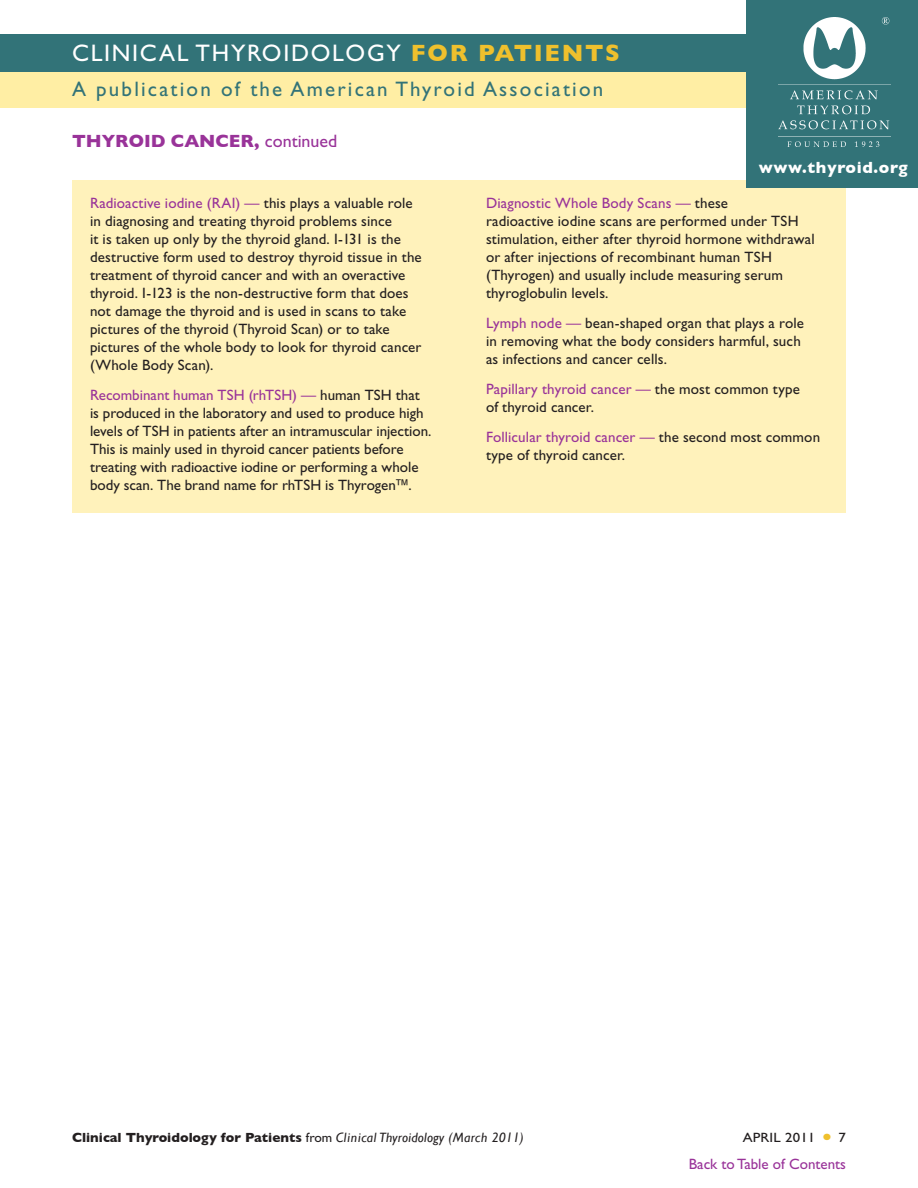
<style>
.page{position:relative;width:918px;height:1188px;background:#fff}
.page>*{position:absolute;margin:0;border:0;box-sizing:border-box;transform-origin:0 0}
.t1{font:24px "Gill Sans Std";letter-spacing:.07em;color:#fff}
.t2{font:21px "Gill Sans Std";letter-spacing:.105em;color:#327378}
.Topic_Header{font:700 18px "Gill Sans";color:#939}
.t3{font:700 16.5px "Gill Sans";letter-spacing:.04em;color:#fff}
.abbreviations_body{font:15px/18px "Gill Sans Std";letter-spacing:.005em;color:#231f20}
.t4{font:15px "Gill Sans Std";color:#939}
.t5{font:700 13.5px "Gill Sans";color:#231f20}
.t6{font:13.5px "Gill Sans Std";letter-spacing:.01em;color:#231f20;scale:1.1 1}
.s1{font-family:"Gill Sans";font-weight:700;color:#efc02d}
.s2{font-family:"Gill Sans Std";font-weight:400}
.s3{color:#939}
.s4{font-weight:400;font-style:italic}
</style>
<div class="page">
<div style="left:72px;top:180px;width:774px;height:333px;background:#fff2bb"></div>
<div style="left:0;top:70px;width:918px;height:38px;background:#ffeea4"></div>
<div style="left:0;top:35px;width:918px;height:37px;background:#327378"></div>
<div style="left:747px;top:0;width:171px;height:188px;background:#327378"></div>
<img style="left:778px;top:18px;width:112px;height:129px">
<p class="t1" style="left:72px;top:40px;width:550px">CLINICAL THYROIDOLOGY <span class="s1">FOR PATIENTS</span></p>
<p class="t2" style="left:72px;top:77px;width:533px">A publication of the American Thyroid Association</p>
<p class="Topic_Header" style="left:72px;top:131px;width:267px">THYROID CANCER, <span class="s2">continued</span></p>
<p class="t3" style="left:759px;top:158px;width:150px">www.thyroid.org</p>
<p class="abbreviations_body" style="left:90px;top:194px;width:333px"><span class="s3">Radioactive iodine (RAI) —</span> this plays a valuable role in diagnosing and treating thyroid problems since<br>it is taken up only by the thyroid gland. I-131 is the destructive form used to destroy thyroid tissue in the treatment of thyroid cancer and with an overactive thyroid. I-123 is the non-destructive form that does not damage the thyroid and is used in scans to take pictures of the thyroid (Thyroid Scan) or to take pictures of the whole body to look for thyroid cancer (Whole Body Scan).</p>
<p class="abbreviations_body" style="left:90px;top:386px;width:343px"><span class="s3">Recombinant human TSH (rhTSH) —</span> human TSH that is produced in the laboratory and used to produce high levels of TSH in patients after an intramuscular injection.<br>This is mainly used in thyroid cancer patients before treating with radioactive iodine or performing a whole body scan. The brand name for rhTSH is Thyrogen™.</p>
<p class="abbreviations_body" style="left:486px;top:194px;width:330px"><span class="s3">Diagnostic Whole Body Scans —</span> these<br>radioactive iodine scans are performed under TSH stimulation, either after thyroid hormone withdrawal or after injections of recombinant human TSH (Thyrogen) and usually include measuring serum thyroglobulin levels.</p>
<p class="abbreviations_body" style="left:486px;top:314px;width:320px"><span class="s3">Lymph node —</span> bean-shaped organ that plays a role in removing what the body considers harmful, such as infections and cancer cells.</p>
<p class="abbreviations_body" style="left:486px;top:380px;width:315px"><span class="s3">Papillary thyroid cancer —</span> the most common type of thyroid cancer.</p>
<p class="abbreviations_body" style="left:486px;top:428px;width:336px"><span class="s3">Follicular thyroid cancer —</span> the second most common type of thyroid cancer.</p>
<p class="t5" style="left:72px;top:1129px;width:453px">Clinical Thyroidology for Patients <span class="s2">from</span> <span class="s4">Clinical Thyroidology (March 2011)</span></p>
<p class="t6" style="left:743px;top:1130px;width:68px">APRIL 2011</p>
<p class="t6" style="left:839px;top:1130px;width:8px">7</p>
<p class="t4" style="left:689px;top:1155px;width:159px">Back to Table of Contents</p>
</div>
